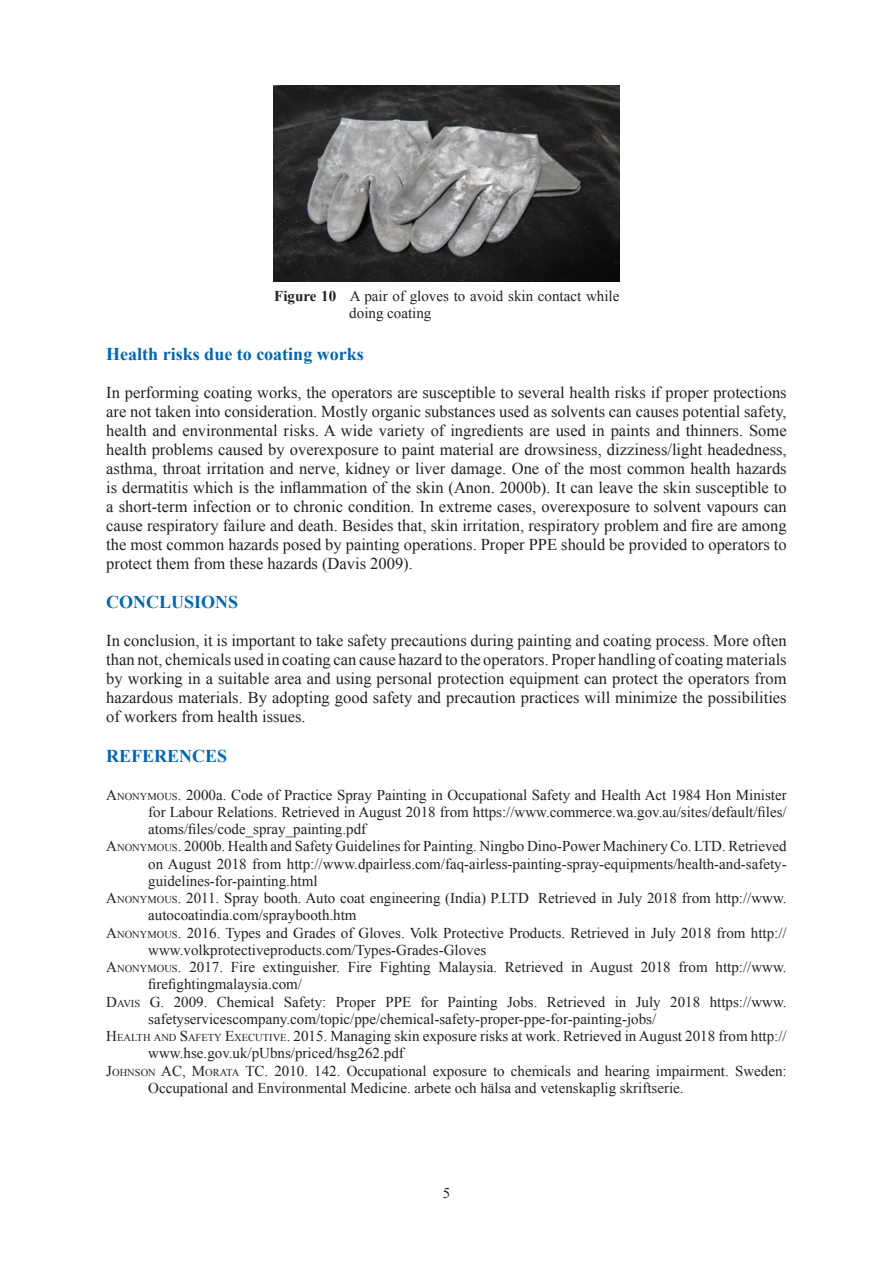
<style>
.page{position:relative;width:893px;height:1263px;background:#fff}
.page>*{position:absolute;margin:0;border:0;box-sizing:border-box;transform-origin:0 0}
.t1{font:700 18px "Times New Roman";color:#0166b3}
.t2{font:16.5px/19px "Times New Roman";color:#231f20;text-align:justify}
.List_Paragraph{font:15px/17.2px "Times New Roman";color:#231f20}
.s1{font-weight:700}
.s2{font-style:inherit}
.s3{font-size:10.5px}
</style>
<div class="page">
<img style="left:273px;top:85px;width:346px;height:196px">
<p class="List_Paragraph" style="left:349px;top:287px;width:272px;text-indent:-75px"><span class="s1">Figure 10</span> A pair of gloves to avoid skin contact while doing coating</p>
<p class="t1" style="left:106px;top:341px;width:259px">Health risks due to coating works</p>
<p class="t2" style="left:106px;top:382px;width:682px">In performing coating works, the operators are susceptible to several health risks if proper protections are not taken into consideration. Mostly organic substances used as solvents can causes potential safety, health and environmental risks. A wide variety of ingredients are used in paints and thinners. Some health problems caused by overexposure to paint material are drowsiness, dizziness/light headedness, asthma, throat irritation and nerve, kidney or liver damage. One of the most common health hazards is dermatitis which is the inflammation of the skin (Anon. 2000b). It can leave the skin susceptible to a short-term infection or to chronic condition. In extreme cases, overexposure to solvent vapours can cause respiratory failure and death. Besides that, skin irritation, respiratory problem and fire are among the most common hazards posed by painting operations. Proper PPE should be provided to operators to protect them from these hazards (Davis 2009).</p>
<p class="t1" style="left:106px;top:590px;width:134px">CONCLUSIONS</p>
<p class="t2" style="left:106px;top:631px;width:682px">In conclusion, it is important to take safety precautions during painting and coating process. More often than not, chemicals used in coating can cause hazard to the operators. Proper handling of coating materials by working in a suitable area and using personal protection equipment can protect the operators from hazardous materials. By adopting good safety and precaution practices will minimize the possibilities of workers from health issues.</p>
<p class="t1" style="left:106px;top:743px;width:123px">REFERENCES</p>
<p class="List_Paragraph" style="left:148px;top:786px;width:640px;text-align:justify;text-indent:-42px"><span class="s2">A</span><span class="s3">NONYMOUS</span><span class="s2">.</span> 2000a. Code of Practice Spray Painting in Occupational Safety and Health Act 1984 Hon Minister for Labour Relations. Retrieved in August 2018 from https://www.commerce.wa.gov.au/sites/default/files/ atoms/files/code_spray_painting.pdf</p>
<p class="List_Paragraph" style="left:148px;top:837px;width:640px;text-align:justify;text-indent:-42px"><span class="s2">A</span><span class="s3">NONYMOUS</span><span class="s2">.</span> 2000b. Health and Safety Guidelines for Painting. Ningbo Dino-Power Machinery Co. LTD. Retrieved on August 2018 from http://www.dpairless.com/faq-airless-painting-spray-equipments/health-and-safety&shy;guidelines-for-painting.html</p>
<p class="List_Paragraph" style="left:148px;top:889px;width:640px;text-indent:-42px"><span class="s2">A</span><span class="s3">NONYMOUS</span>. 2011. Spray booth. Auto coat engineering (India) P.LTD Retrieved in July 2018 from http://www. autocoatindia.com/spraybooth.htm</p>
<p class="List_Paragraph" style="left:148px;top:924px;width:640px;text-indent:-42px"><span class="s2">A</span><span class="s3">NONYMOUS</span><span class="s2">.</span> 2016. Types and Grades of Gloves. Volk Protective Products. Retrieved in July 2018 from http:// www.volkprotectiveproducts.com/Types-Grades-Gloves</p>
<p class="List_Paragraph" style="left:148px;top:958px;width:640px;text-indent:-42px"><span class="s2">A</span><span class="s3">NONYMOUS</span><span class="s2">.</span> 2017. Fire extinguisher. Fire Fighting Malaysia. Retrieved in August 2018 from http://www. firefightingmalaysia.com/</p>
<p class="List_Paragraph" style="left:148px;top:993px;width:640px;text-indent:-42px"><span class="s2">D</span><span class="s3">AVIS</span> G. 2009. Chemical Safety: Proper PPE for Painting Jobs. Retrieved in July 2018 https://www. safetyservicescompany.com/topic/ppe/chemical-safety-proper-ppe-for-painting-jobs/</p>
<p class="List_Paragraph" style="left:148px;top:1027px;width:640px;text-indent:-42px"><span class="s2">H</span><span class="s3">EALTH AND</span> <span class="s2">S</span> <span class="s3">AFETY</span> <span class="s2">E</span><span class="s3">XECUTIVE</span><span class="s2">.</span> 2015. Managing skin exposure risks at work. Retrieved in August 2018 from http:// www.hse.gov.uk/pUbns/priced/hsg262.pdf</p>
<p class="List_Paragraph" style="left:148px;top:1062px;width:640px;text-indent:-42px"><span class="s2">J</span><span class="s3">OHNSON</span> <span class="s2">AC, M</span><span class="s3">ORATA</span> <span class="s2">TC .</span> 2010. 142. Occupational exposure to chemicals and hearing impairment. Sweden:<br>Occupational and Environmental Medicine. arbete och hälsa and vetenskaplig skriftserie.</p>
<p class="List_Paragraph" style="left:443px;top:1184px;width:9px">5</p>
</div>
